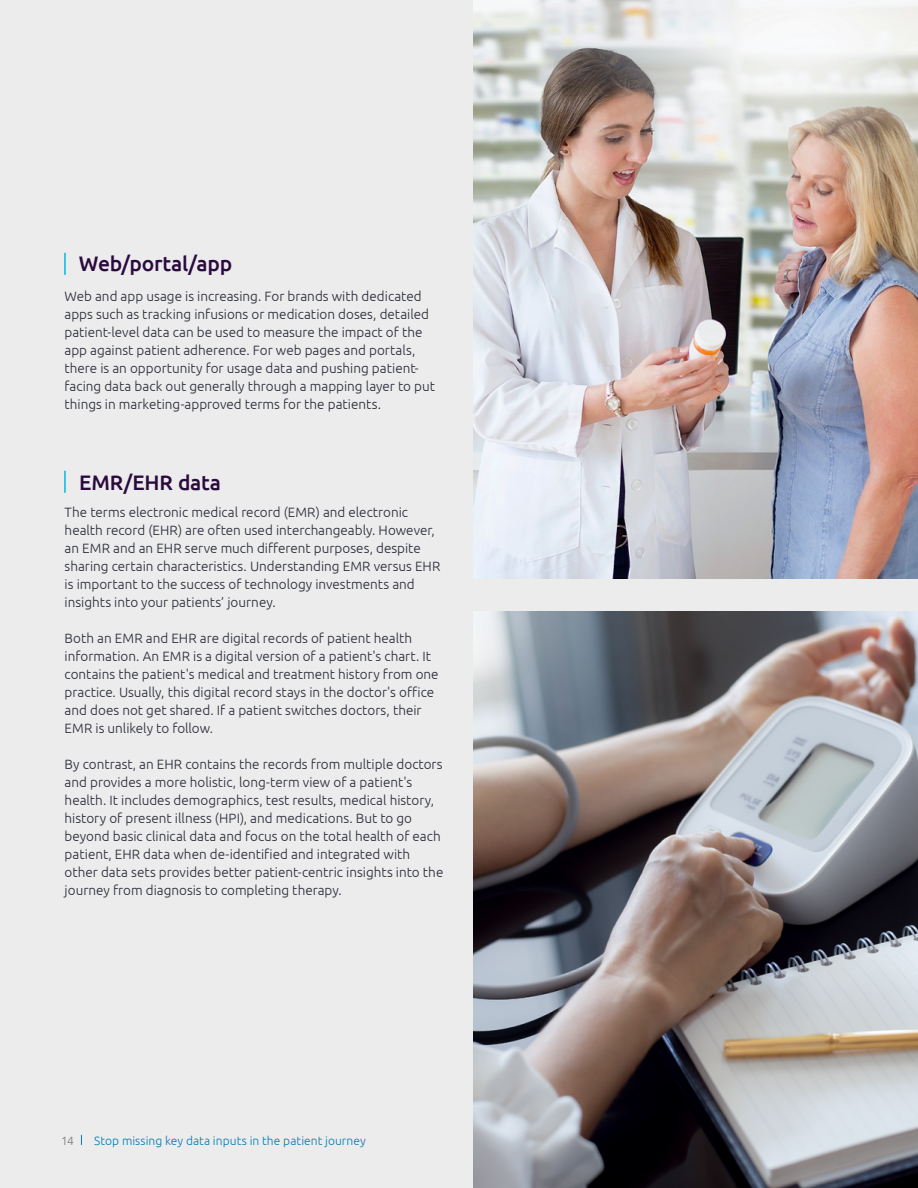
<style>
.page{position:relative;width:918px;height:1188px;background:#ececec}
.page>*{position:absolute;margin:0;border:0;box-sizing:border-box;transform-origin:0 0}
.t1{font:500 21px "Ubuntu";letter-spacing:-.01em;color:#2b0a3d}
.t2{font:300 13.5px/18px "Ubuntu";color:#272937}
.t3{font:300 12px "Ubuntu";letter-spacing:.005em;color:#007db7}
.t4{font:300 12px "Ubuntu";color:#77787b}
</style>
<div class="page">
<img style="left:473px;top:0;width:445px;height:578px">
<img style="left:473px;top:612px;width:445px;height:576px">
<hr style="left:64px;top:253px;width:2px;height:22px;background:#00b9e7">
<hr style="left:64px;top:471px;width:2px;height:22px;background:#00b9e7">
<h1 class="t1" style="left:79px;top:251px;width:155px">Web/portal/app</h1>
<p class="t2" style="left:64px;top:287px;width:372px">Web and app usage is increasing. For brands with dedicated apps such as tracking infusions or medication doses, detailed patient-level data can be used to measure the impact of the app against patient adherence. For web pages and portals, there is an opportunity for usage data and pushing patient&shy;facing data back out generally through a mapping layer to put things in marketing-approved terms for the patients.</p>
<h1 class="t1" style="left:79px;top:470px;width:144px">EMR/EHR data</h1>
<p class="t2" style="left:65px;top:503px;width:377px">The terms electronic medical record (EMR) and electronic health record (EHR) are often used interchangeably. However, an EMR and an EHR serve much different purposes, despite sharing certain characteristics. Understanding EMR versus EHR is important to the success of technology investments and insights into your patients’ journey.</p>
<p class="t2" style="left:65px;top:629px;width:376px">Both an EMR and EHR are digital records of patient health information. An EMR is a digital version of a patient's chart. It contains the patient's medical and treatment history from one practice. Usually, this digital record stays in the doctor's office and does not get shared. If a patient switches doctors, their EMR is unlikely to follow.</p>
<p class="t2" style="left:65px;top:755px;width:380px">By contrast, an EHR contains the records from multiple doctors and provides a more holistic, long-term view of a patient's health. It includes demographics, test results, medical history, history of present illness (HPI), and medications. But to go beyond basic clinical data and focus on the total health of each patient, EHR data when de-identified and integrated with other data sets provides better patient-centric insights into the journey from diagnosis to completing therapy.</p>
<p class="t4" style="left:61px;top:1133px;width:14px">14</p>
<p class="t3" style="left:94px;top:1133px;width:273px">Stop missing key data inputs in the patient journey</p>
</div>
